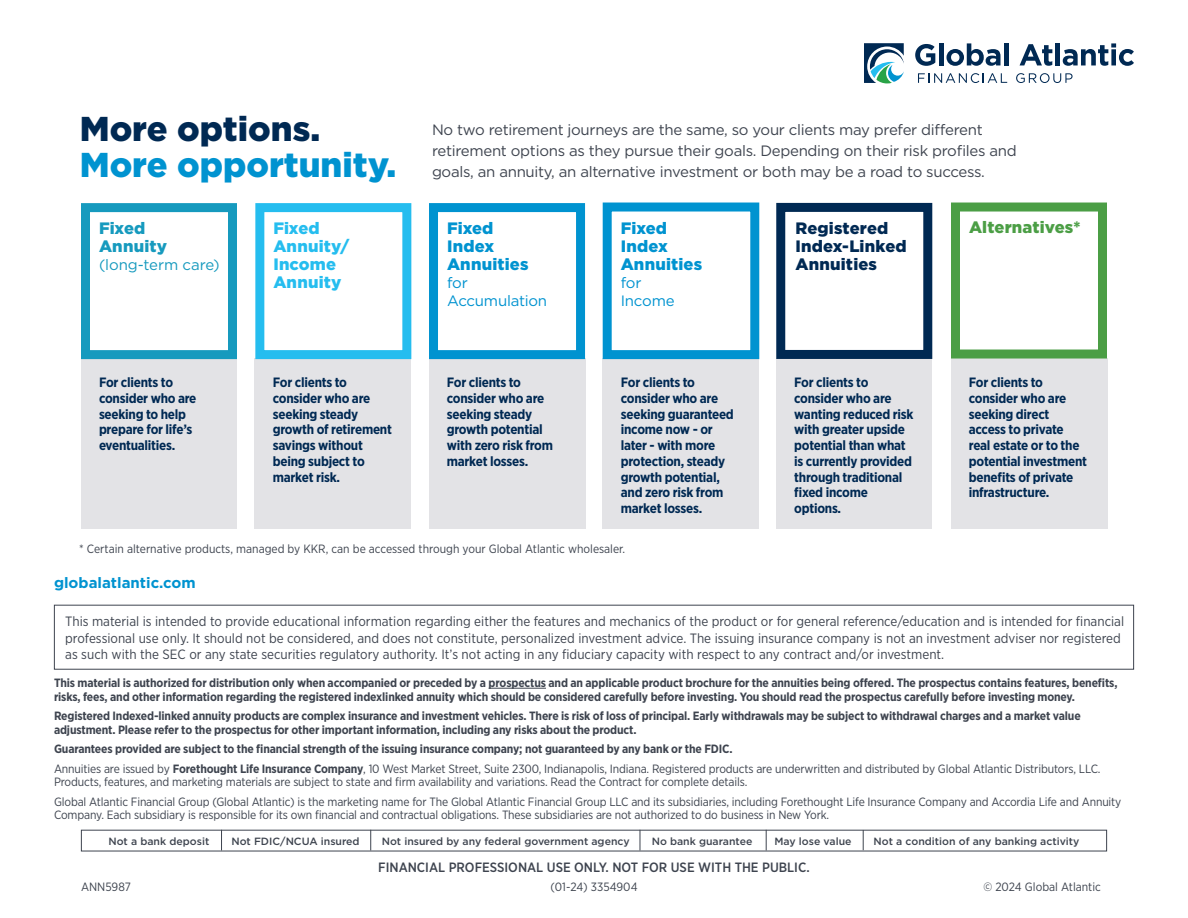
<style>
.page{position:relative;width:1188px;height:918px;background:#fff}
.page>*{position:absolute;margin:0;border:0;box-sizing:border-box;transform-origin:0 0}
.t1{font:900 34.5px "Gotham";color:#0093d0}
.t2{font:900 34.5px "Gotham";color:#002953}
.t3{font:900 16.5px/18px "Gotham";letter-spacing:.01em;color:#0093d0}
.t4{font:900 16.5px/18px "Gotham";letter-spacing:.01em;color:#002953}
.t5{font:900 16.5px/18px "Gotham";letter-spacing:.01em;color:#25bdef}
.t6{font:900 16.5px "Gotham";letter-spacing:.005em;color:#4b9e45}
.t7{font:900 16.5px/18px "Gotham";letter-spacing:.01em;color:#169abe}
.t8{font:15px/21px "Gotham";letter-spacing:-.02em;color:#3e444f}
.t9{font:15px/18px "Gotham";letter-spacing:-.015em;color:#0093d0}
.t10{font:700 15px "Gotham";color:#0093d0}
.t11{font:15px "Gotham";letter-spacing:-.005em;color:#169abe}
.t12{font:700 13.5px/15.8px "Gotham Narrow";letter-spacing:-.02em;color:#002953}
.t13{font:13.5px/16.5px "Gotham Narrow";color:#3e444f}
.t14{font:500 13.5px "Gotham Narrow";color:#3e444f}
.t15{font:12px/19.5px "Gotham Narrow";letter-spacing:-.01em;color:#3e444f}
.t16{font:700 12px/13.5px "Gotham Narrow";letter-spacing:-.01em;color:#3e444f}
.t17{font:500 10.5px "Gotham";color:#3e444f}
.s1{font-weight:700}
</style>
<div class="page">
<div style="left:951px;top:358px;width:156px;height:171px;background:#e3e3e6"></div>
<div style="left:776px;top:358px;width:156px;height:171px;background:#e3e3e6"></div>
<div style="left:81px;top:358px;width:156px;height:171px;background:#e3e3e6"></div>
<div style="left:255px;top:358px;width:156px;height:171px;background:#e3e3e6"></div>
<div style="left:429px;top:358px;width:156px;height:171px;background:#e3e3e6"></div>
<div style="left:603px;top:358px;width:156px;height:171px;background:#e3e3e6"></div>
<div style="left:429px;top:203px;width:156px;height:156px;border:9px solid #0093d0"></div>
<div style="left:603px;top:203px;width:156px;height:156px;border:9px solid #0093d0"></div>
<div style="left:255px;top:203px;width:156px;height:156px;border:9px solid #25bdef"></div>
<div style="left:81px;top:203px;width:156px;height:156px;border:9px solid #169abe"></div>
<div style="left:951px;top:203px;width:156px;height:156px;border:9px solid #4b9e45"></div>
<div style="left:776px;top:203px;width:156px;height:156px;border:9px solid #002953"></div>
<svg style="left:221px;top:830px;width:1px;height:20px"></svg>
<svg style="left:370px;top:830px;width:1px;height:20px"></svg>
<svg style="left:640px;top:830px;width:1px;height:20px"></svg>
<svg style="left:766px;top:830px;width:1px;height:20px"></svg>
<svg style="left:863px;top:830px;width:1px;height:20px"></svg>
<svg style="left:915px;top:44px;width:20px;height:22px"></svg>
<div style="left:939px;top:43px;width:5px;height:22px;background:#002953"></div>
<svg style="left:947px;top:43px;width:54px;height:23px"></svg>
<div style="left:1004px;top:43px;width:5px;height:22px;background:#002953"></div>
<svg style="left:1020px;top:44px;width:32px;height:22px"></svg>
<div style="left:1055px;top:43px;width:5px;height:22px;background:#002953"></div>
<svg style="left:1063px;top:43px;width:71px;height:23px"></svg>
<svg style="left:918px;top:73px;width:89px;height:10px"></svg>
<svg style="left:1016px;top:73px;width:57px;height:10px"></svg>
<svg style="left:864px;top:43px;width:40px;height:40px"></svg>
<div style="left:54px;top:605px;width:1080px;height:65px;border:1px solid #3e444f"></div>
<hr style="left:489px;top:688px;width:57px;height:1px;background:#3e444f">
<h1 class="t2" style="left:80px;top:105px;width:242px">More options.</h1>
<h1 class="t1" style="left:80px;top:141px;width:318px">More opportunity.</h1>
<h2 class="t7" style="left:99px;top:219px;width:70px">Fixed<br>Annuity</h2>
<p class="t11" style="left:99px;top:255px;width:122px">(long-term care)</p>
<h2 class="t5" style="left:273px;top:219px;width:78px">Fixed<br>Annuity/<br>Income<br>Annuity</h2>
<p class="t8" style="left:432px;top:119px;width:586px">No two retirement journeys are the same, so your clients may prefer different retirement options as they pursue their goals. Depending on their risk profiles and goals, an annuity, an alternative investment or both may be a road to success.</p>
<h2 class="t3" style="left:447px;top:219px;width:83px">Fixed<br>Index<br>Annuities</h2>
<p class="t9" style="left:447px;top:274px;width:102px">for<br>Accumulation</p>
<h2 class="t3" style="left:621px;top:219px;width:83px">Fixed<br>Index<br>Annuities</h2>
<p class="t9" style="left:621px;top:274px;width:55px">for<br>Income</p>
<h2 class="t4" style="left:795px;top:219px;width:94px">Registered</h2>
<h2 class="t6" style="left:969px;top:216px;width:113px">Alternatives*</h2>
<h2 class="t4" style="left:795px;top:237px;width:113px">Index-Linked<br>Annuities</h2>
<p class="t12" style="left:99px;top:374px;width:99px">For clients to consider who are seeking to help prepare for life’s eventualities.</p>
<p class="t12" style="left:273px;top:374px;width:121px">For clients to consider who are seeking steady growth of retirement savings without being subject to market risk.</p>
<p class="t12" style="left:447px;top:374px;width:108px">For clients to consider who are seeking steady growth potential with zero risk from market losses.</p>
<p class="t12" style="left:621px;top:374px;width:115px">For clients to consider who are seeking guaranteed income now - or later - with more protection, steady growth potential, and zero risk from market losses.</p>
<p class="t15" style="left:79px;top:539px;width:548px">* Certain alternative products, managed by KKR, can be accessed through your Global Atlantic wholesaler.</p>
<p class="t10" style="left:54px;top:573px;width:143px">globalatlantic.com</p>
<p class="t12" style="left:794px;top:374px;width:121px">For clients to consider who are wanting reduced risk with greater upside potential than what is currently provided through traditional fixed income options.</p>
<p class="t12" style="left:969px;top:374px;width:120px">For clients to consider who are seeking direct access to private real estate or to the potential investment benefits of private infrastructure.</p>
<p class="t13" style="left:65px;top:613px;width:1060px">This material is intended to provide educational information regarding either the features and mechanics of the product or for general reference/education and is intended for financial professional use only. It should not be considered, and does not constitute, personalized investment advice. The issuing insurance company is not an investment adviser nor registered as such with the SEC or any state securities regulatory authority. It’s not acting in any fiduciary capacity with respect to any contract and/or investment.</p>
<p class="t16" style="left:54px;top:676px;width:1065px">This material is authorized for distribution only when accompanied or preceded by a prospectus and an applicable product brochure for the annuities being offered. The prospectus contains features, benefits, risks, fees, and other information regarding the registered indexlinked annuity which should be considered carefully before investing. You should read the prospectus carefully before investing money.</p>
<p class="t16" style="left:54px;top:709px;width:1028px">Registered Indexed-linked annuity products are complex insurance and investment vehicles. There is risk of loss of principal. Early withdrawals may be subject to withdrawal charges and a market value adjustment. Please refer to the prospectus for other important information, including any risks about the product.</p>
<p class="t15" style="left:54px;top:739px;width:1048px"><span class="s1">Guarantees provided are subject to the financial strength of the issuing insurance company; not guaranteed by any bank or the FDIC.<br></span>Annuities are issued by <span class="s1">Forethought Life Insurance Company</span>, 10 West Market Street, Suite 2300, Indianapolis, Indiana. Registered products are underwritten and distributed by Global Atlantic Distributors, LLC.</p>
<p class="t15" style="left:54px;top:772px;width:1069px">Products, features, and marketing materials are subject to state and firm availability and variations. Read the Contract for complete details.<br>Global Atlantic Financial Group (Global Atlantic) is the marketing name for The Global Atlantic Financial Group LLC and its subsidiaries, including Forethought Life Insurance Company and Accordia Life and Annuity</p>
<p class="t15" style="left:54px;top:805px;width:777px">Company. Each subsidiary is responsible for its own financial and contractual obligations. These subsidiaries are not authorized to do business in New York.</p>
<p class="t17" style="left:108px;top:834px;width:102px">Not a bank deposit</p>
<p class="t17" style="left:231px;top:834px;width:130px">Not FDIC/NCUA insured</p>
<p class="t17" style="left:382px;top:834px;width:250px">Not insured by any federal government agency</p>
<p class="t17" style="left:652px;top:834px;width:102px">No bank guarantee</p>
<p class="t17" style="left:774px;top:834px;width:79px">May lose value</p>
<p class="t17" style="left:874px;top:834px;width:207px">Not a condition of any banking activity</p>
<p class="t14" style="left:378px;top:858px;width:433px">FINANCIAL PROFESSIONAL USE ONLY. NOT FOR USE WITH THE PUBLIC.</p>
<p class="t15" style="left:81px;top:877px;width:51px">ANN5987</p>
<p class="t15" style="left:550px;top:877px;width:89px">(01-24) 3354904</p>
<p class="t15" style="left:983px;top:877px;width:119px">© 2024 Global Atlantic</p>
</div>
